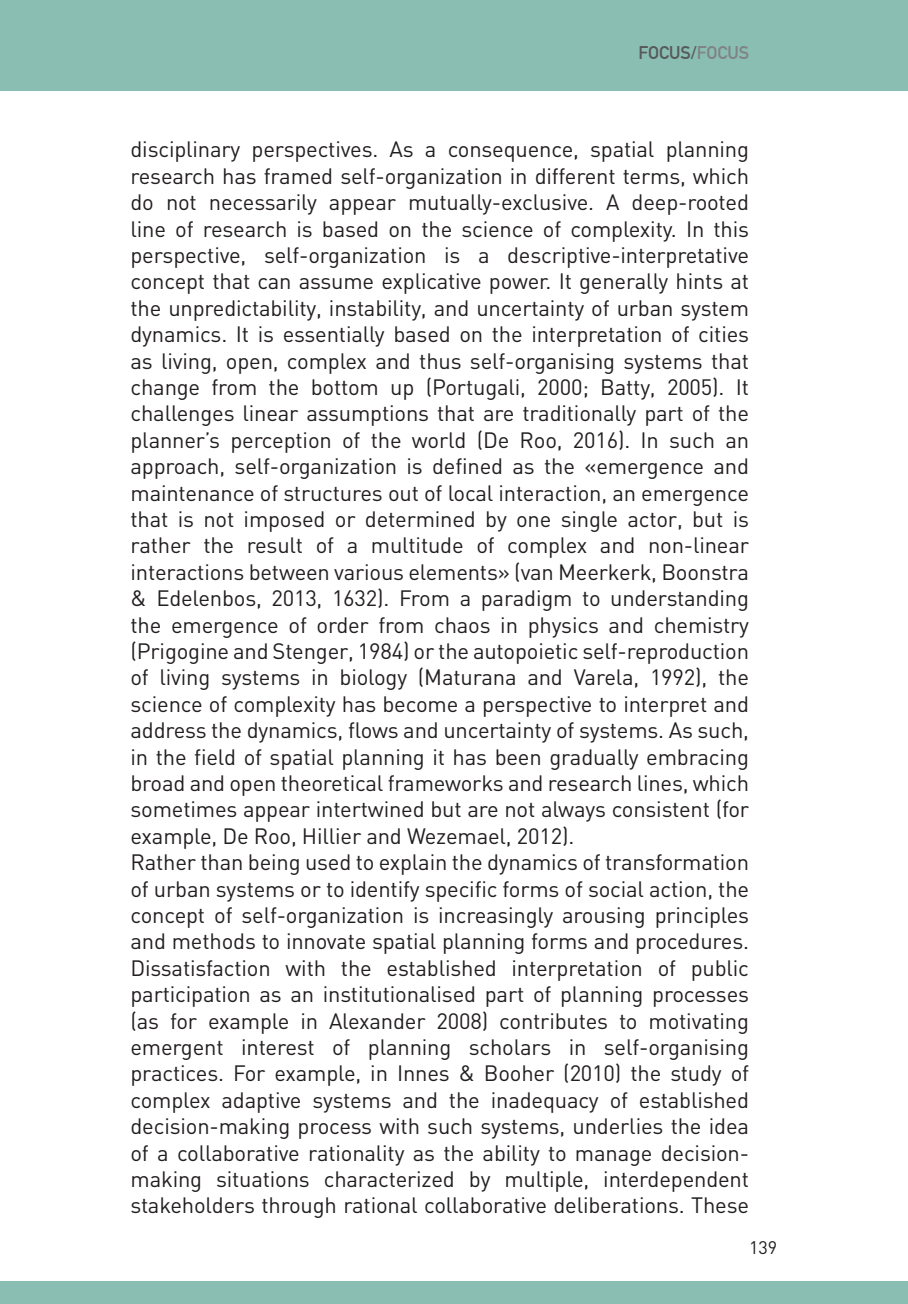
<style>
.page{position:relative;width:908px;height:1304px;background:#fff}
.page>*{position:absolute;margin:0;border:0;box-sizing:border-box;transform-origin:0 0}
.t1{font:22px/26.4px "DIN";letter-spacing:-.01em;color:#231f20;text-align:justify}
.t2{font:700 18px "DIN Alternate";color:#57585a}
.t3{font:18px "DIN";color:#231f20}
.s1{color:#808285}
</style>
<div class="page">
<div style="left:0;top:0;width:907px;height:90px;background:#8abeb2"></div>
<div style="left:0;top:1281px;width:907px;height:23px;background:#8abeb2"></div>
<p class="t2" style="left:638px;top:39px;width:112px">FOCUS/<span class="s1">FOCUS</span></p>
<p class="t1" style="left:130px;top:136px;width:620px">disciplinary perspectives. As a consequence, spatial planning research has framed self-organization in different terms, which do not necessarily appear mutually-exclusive. A deep-rooted line of research is based on the science of complexity. In this perspective, self-organization is a descriptive-interpretative concept that can assume explicative power. It generally hints at the unpredictability, instability, and uncertainty of urban system dynamics. It is essentially based on the interpretation of cities as living, open, complex and thus self-organising systems that change from the bottom up (Portugali, 2000; Batty, 2005). It challenges linear assumptions that are traditionally part of the planner’s perception of the world (De Roo, 2016). In such an approach, self-organization is defined as the «emergence and maintenance of structures out of local interaction, an emergence that is not imposed or determined by one single actor, but is rather the result of a multitude of complex and non-linear interactions between various elements» (van Meerkerk, Boonstra &amp; Edelenbos, 2013, 1632). From a paradigm to understanding the emergence of order from chaos in physics and chemistry (Prigogine and Stenger, 1984) or the autopoietic self-reproduction of living systems in biology (Maturana and Varela, 1992), the science of complexity has become a perspective to interpret and address the dynamics, flows and uncertainty of systems. As such, in the field of spatial planning it has been gradually embracing broad and open theoretical frameworks and research lines, which sometimes appear intertwined but are not always consistent (for example, De Roo, Hillier and Wezemael, 2012).</p>
<p class="t1" style="left:130px;top:849px;width:620px">Rather than being used to explain the dynamics of transformation of urban systems or to identify specific forms of social action, the concept of self-organization is increasingly arousing principles and methods to innovate spatial planning forms and procedures.<br>Dissatisfaction with the established interpretation of public participation as an institutionalised part of planning processes (as for example in Alexander 2008) contributes to motivating emergent interest of planning scholars in self-organising practices. For example, in Innes &amp; Booher (2010) the study of complex adaptive systems and the inadequacy of established decision-making process with such systems, underlies the idea of a collaborative rationality as the ability to manage decision&shy;making situations characterized by multiple, interdependent stakeholders through rational collaborative deliberations. These</p>
<p class="t3" style="left:748px;top:1237px;width:30px">139</p>
</div>
